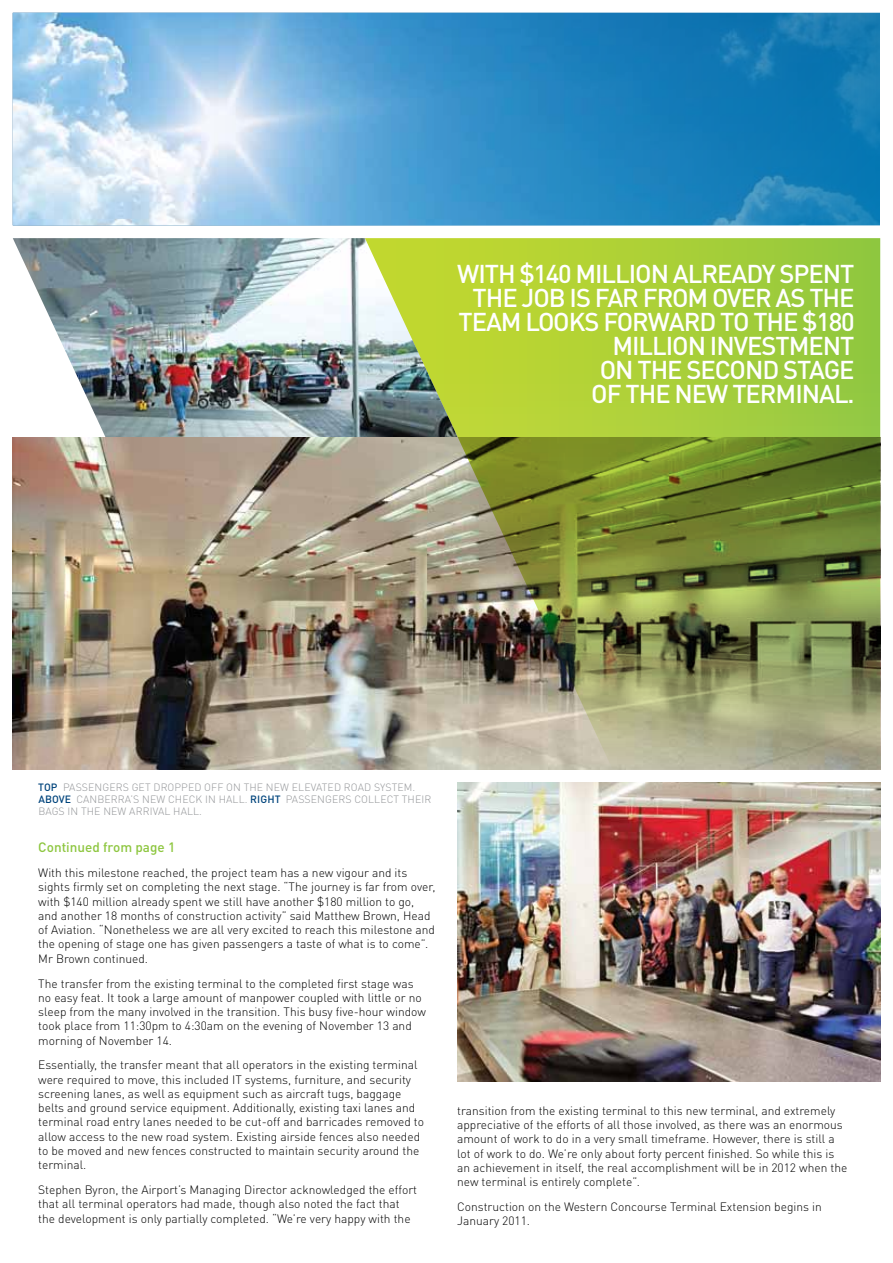
<style>
.page{position:relative;width:893px;height:1263px;background:#fff}
.page>*{position:absolute;margin:0;border:0;box-sizing:border-box;transform-origin:0 0}
.t1{font:500 25.5px/24px "DINOT";letter-spacing:-.04em;color:#fff;text-align:right}
.t2{font:500 13.5px "DINOT";color:#8dc63f}
.t3{font:300 12px/14.2px "DINOT";color:#000}
.t4{font:300 10.5px/12px "DINOT";letter-spacing:.01em;color:#939598}
.s1{font-weight:500;color:#00447c}
</style>
<div class="page">
<img style="left:13px;top:13px;width:868px;height:255px">
<div style="left:880px;top:0;width:13px;height:225px;background:#fff"></div>
<img style="left:13px;top:238px;width:352px;height:199px">
<img style="left:13px;top:437px;width:352px;height:332px">
<img style="left:365px;top:238px;width:515px;height:531px">
<img style="left:457px;top:782px;width:423px;height:299px">
<h1 class="t1" style="left:457px;top:261px;width:399px">WITH $140 M ILLION ALREADY SPENT<br>THE JOB IS FAR FROM OVER AS THE<br>TEAM LOOKS FORWARD TO THE $180<br>M ILLION INVESTM ENT<br>ON THE SECOND STAGE<br>OF THE NEW TERM INAL.</h1>
<p class="t4" style="left:38px;top:781px;width:394px"><span class="s1">TOP</span> passeng ers g et dropped off on th e new elevated road system .<br><span class="s1">ABOVE</span> Canb erra’s new ch eck i n hall. <span class="s1">RIGHT</span> Passeng ers collect th ei r bags i n th e new arrival hall.</p>
<p class="t2" style="left:38px;top:839px;width:138px">CONTINUED FROM PAGE 1</p>
<p class="t3" style="left:38px;top:866px;width:399px">With this milestone reached, the project team has a new vigour and its sights firmly set on completing the next stage. “The journey is far from over, with $140 million already spent we still have another $180 million to go, and another 18 months of construction activity” said Matthew Brown, Head of Aviation. “N onetheless we are all very excited to reach this milestone and the opening of stage one has given passengers a taste of what is to come”.<br>Mr Brown continued.</p>
<p class="t3" style="left:38px;top:976px;width:389px">The transfer from the existing terminal to the completed first stage was no easy feat. It took a large amount of manpower coupled with little or no sleep from the many involved in the transition. This busy five-hour window took place from 11:30pm to 4:30am on the evening of November 13 and morning of November 14.</p>
<p class="t3" style="left:38px;top:1058px;width:387px">Essentially, the transfer meant that all operators in the existing terminal were required to move, this included IT systems, furniture, and security screening lanes, as well as equipment such as aircraft tugs, baggage belts and ground service equipment. Additionally, existing taxi lanes and terminal road entry lanes needed to be cut-off and barricades removed to allow access to the new road system. Existing airside fences also needed to be moved and new fences constructed to maintain security around the terminal.</p>
<p class="t3" style="left:38px;top:1182px;width:380px">Stephen Byron, the Airport’s Managing Director acknowledged the effort that all terminal operators had made, though also noted the fact that the development is only partially completed. “We’re very happy with the</p>
<p class="t3" style="left:457px;top:1103px;width:392px">transition from the existing terminal to this new terminal, and extremely appreciative of the efforts of all those involved, as there was an enormous amount of work to do in a very small timeframe. However, there is still a lot of work to do. We’re only about forty percent finished. So while this is an achievement in itself, the real accomplishment will be in 2012 when the new terminal is entirely complete”.</p>
<p class="t3" style="left:457px;top:1199px;width:366px">Construction on the Western Concourse Terminal Extension begins in<br>January 2011.</p>
</div>
